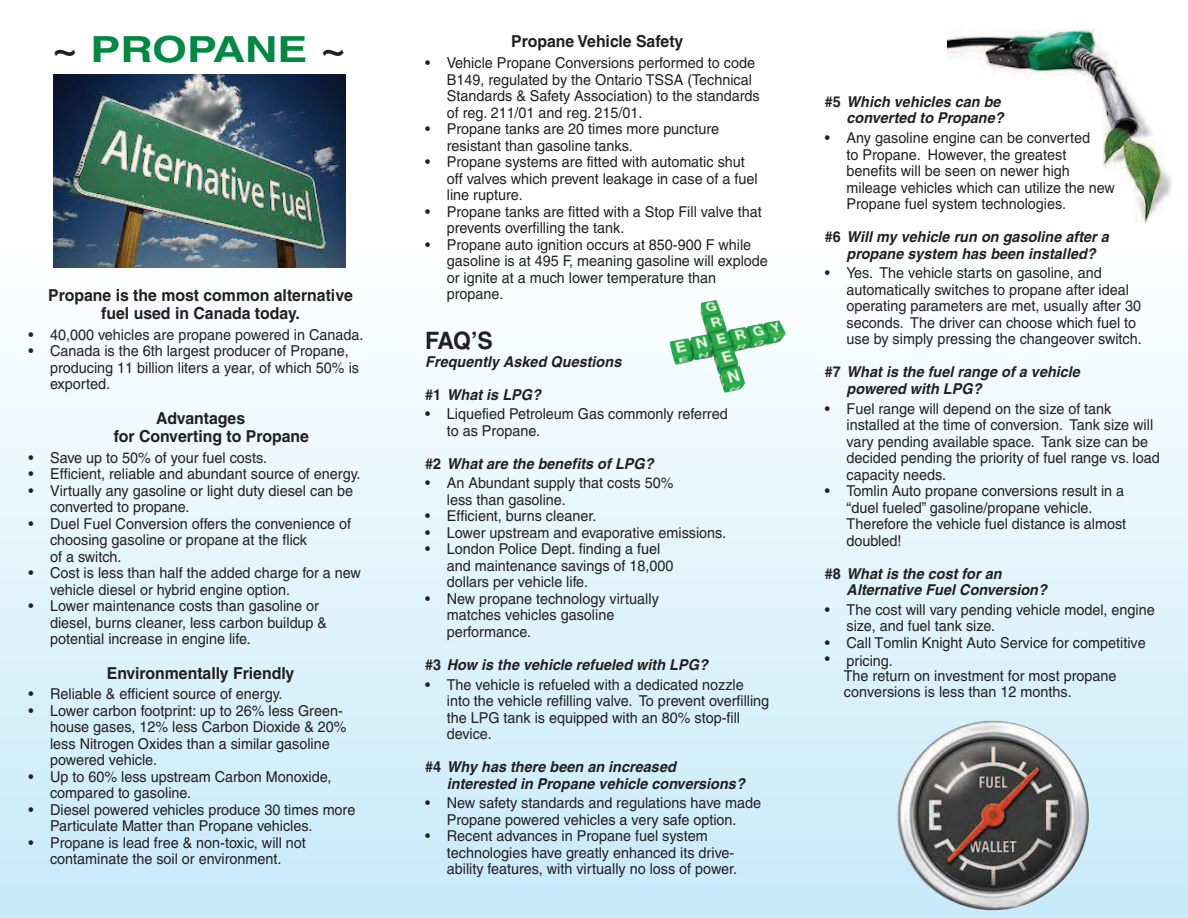
<style>
.page{position:relative;width:1188px;height:918px;background:#fff}
.page>*{position:absolute;margin:0;border:0;box-sizing:border-box;transform-origin:0 0}
.t1{font:700 36px "Helvetica";color:#008942;scale:1.25 1}
.t2{font:700 24px "Helvetica";color:#231f20;scale:.96 1}
.t3{font:700 16.5px/18px "Helvetica";color:#231f20;text-align:center;scale:.96 1}
.t4{font:15px/16.5px "Helvetica";color:#231f20;scale:.96 1}
.t5{font:italic 700 15px/16.5px "Helvetica";letter-spacing:.005em;color:#231f20;scale:.96 1}
.s1{color:#231f20}
.s2{font-style:normal}
.s3{font-family:"Arial"}
</style>
<div class="page">
<div style="left:0;top:250px;width:1188px;height:668px;background:linear-gradient(to bottom,#fefefe,#c6eafa)"></div>
<img style="left:948px;top:28px;width:224px;height:194px">
<img style="left:53px;top:74px;width:292px;height:194px">
<img style="left:896px;top:721px;width:193px;height:189px;border-radius:50%">
<img style="left:670px;top:300px;width:116px;height:93px">
<h1 class="t1" style="left:52px;top:36px;width:237px"><span class="s1">~</span> PROPANE <span class="s1">~</span></h1>
<p class="t3" style="left:48px;top:288px;width:319px">Propane is the most common alternative fuel used in Canada today.</p>
<p class="t4" style="left:28px;top:328px;width:350px">• 40,000 vehicles are propane powered in Canada.</p>
<p class="t4" style="left:50px;top:344px;width:323px;text-indent:-22px">• Canada is the 6th largest producer of Propane, producing 11 billion liters a year, of which 50% is exported.</p>
<p class="t3" style="left:114px;top:411px;width:205px;text-align:left;text-indent:42px">Advantages<br>for Converting to Propane</p>
<p class="t4" style="left:28px;top:450px;width:250px">• Save up to 50% of your fuel costs.</p>
<p class="t4" style="left:28px;top:467px;width:347px">• Efficient, reliable and abundant source of energy.</p>
<p class="t4" style="left:50px;top:483px;width:317px;text-indent:-22px">• Virtually any gasoline or light duty diesel can be converted to propane.</p>
<p class="t4" style="left:50px;top:516px;width:315px;text-indent:-22px">• Duel Fuel Conversion offers the convenience of choosing gasoline or propane at the flick<br>of a switch.</p>
<p class="t4" style="left:50px;top:566px;width:325px;text-indent:-22px">• Cost is less than half the added charge for a new vehicle diesel or hybrid engine option.</p>
<p class="t4" style="left:50px;top:599px;width:290px;text-indent:-22px">• Lower maintenance costs than gasoline or diesel, burns cleaner, less carbon buildup &amp; potential increase in engine life.</p>
<p class="t3" style="left:107px;top:665px;width:197px">Environmentally Friendly</p>
<p class="t4" style="left:28px;top:687px;width:266px">• Reliable &amp; efficient source of energy.</p>
<p class="t4" style="left:50px;top:704px;width:311px;text-indent:-22px">• Lower carbon footprint: up to 26% less Green&shy;house gases, 12% less Carbon Dioxide &amp; 20% less Nitrogen Oxides than a similar gasoline powered vehicle.</p>
<p class="t4" style="left:50px;top:770px;width:295px;text-indent:-22px">• Up to 60% less upstream Carbon Monoxide, compared to gasoline.</p>
<p class="t4" style="left:50px;top:803px;width:320px;text-indent:-22px">• Diesel powered vehicles produce 30 times more<br>Particulate Matter than Propane vehicles.</p>
<p class="t4" style="left:28px;top:836px;width:291px;text-align:center">• Propane is lead free &amp; non-toxic, will not contaminate the soil or environment.</p>
<p class="t3" style="left:511px;top:34px;width:181px">Propane Vehicle Safety</p>
<p class="t4" style="left:447px;top:56px;width:327px;text-indent:-22px">• Vehicle Propane Conversions performed to code B149, regulated by the Ontario TSSA (Technical Standards &amp; Safety Association) to the standards of reg. 211/01 and reg. 215/01.</p>
<p class="t4" style="left:447px;top:122px;width:285px;text-indent:-22px">• Propane tanks are 20 times more puncture resistant than gasoline tanks.</p>
<p class="t4" style="left:447px;top:155px;width:325px;text-indent:-22px">• Propane systems are fitted with automatic shut off valves which prevent leakage in case of a fuel line rupture.</p>
<p class="t4" style="left:447px;top:204px;width:330px;text-indent:-22px">• Propane tanks are fitted with a Stop Fill valve that prevents overfilling the tank.</p>
<p class="t4" style="left:447px;top:237px;width:336px;text-indent:-22px">• Propane auto ignition occurs at 850-900 F while gasoline is at 495 F, meaning gasoline will explode or ignite at a much lower temperature than propane.</p>
<h2 class="t2" style="left:425px;top:331px;width:72px">FAQ’S</h2>
<p class="t5" style="left:425px;top:354px;width:206px">Frequently Asked Questions</p>
<p class="t5" style="left:425px;top:387px;width:122px"><span class="s2">#1</span> What is LPG?</p>
<p class="t4" style="left:447px;top:407px;width:294px;text-indent:-22px">• Liquefied Petroleum Gas commonly referred to as Propane.</p>
<p class="t5" style="left:425px;top:457px;width:239px"><span class="s2">#2</span> What are the benefits of LPG?</p>
<p class="t4" style="left:447px;top:476px;width:238px;text-indent:-22px">• An Abundant supply that costs 50% less than gasoline.</p>
<p class="t4" style="left:425px;top:509px;width:180px">• Efficient, burns cleaner.</p>
<p class="t4" style="left:425px;top:526px;width:315px">• Lower upstream and evaporative emissions.</p>
<p class="t4" style="left:447px;top:542px;width:238px;text-indent:-22px">• London Police Dept. finding a fuel and maintenance savings of 18,000 dollars per vehicle life.</p>
<p class="t4" style="left:447px;top:592px;width:222px;text-indent:-22px">• New propane technology virtually matches vehicles gasoline performance.</p>
<p class="t5" style="left:425px;top:658px;width:296px"><span class="s2">#3</span> How is the vehicle refueled with LPG?</p>
<p class="t4" style="left:447px;top:678px;width:337px;text-indent:-22px">• The vehicle is refueled with a dedicated nozzle into the vehicle refilling valve. To prevent overfilling the LPG tank is equipped with an 80% stop-fill device.</p>
<p class="t5" style="left:447px;top:760px;width:312px;text-indent:-22px"><span class="s2">#4</span> Why has there been an increased interested in Propane vehicle conversions?</p>
<p class="t4" style="left:425px;top:796px;width:351px;text-align:center">• New safety standards and regulations have made<br>Propane powered vehicles a very safe option.</p>
<p class="t4" style="left:447px;top:829px;width:304px;text-indent:-22px">• Recent advances in Propane fuel system technologies have greatly enhanced its drive&shy;ability features, with virtually no loss of power.</p>
<p class="t5" style="left:825px;top:95px;width:188px;text-align:right"><span class="s2">#5</span> Which vehicles can be converted to Propane?</p>
<p class="t4" style="left:847px;top:131px;width:281px;text-indent:-22px">• Any gasoline engine can be converted<br>to Propane. However, the greatest benefits will be seen on newer high mileage vehicles which can utilize the new Propane fuel system technologies.</p>
<p class="t5" style="left:825px;top:230px;width:297px;text-align:center"><span class="s2">#6</span> Will my vehicle run on gasoline after a propane system has been installed?</p>
<p class="t4" style="left:847px;top:266px;width:309px;text-indent:-22px">• Yes. The vehicle starts on gasoline, and automatically switches to propane after ideal operating parameters are met, usually after 30 seconds. The driver can choose which fuel to use by simply pressing the changeover switch.</p>
<p class="t5" style="left:847px;top:365px;width:244px;text-indent:-22px"><span class="s2">#7</span> What is the fuel range of a vehicle powered with LPG?</p>
<p class="t4" style="left:847px;top:402px;width:328px;text-indent:-22px">• Fuel range will depend on the size of tank installed at the time of conversion. Tank size will vary pending available space. Tank size can be decided pending the priority of fuel range vs. load capacity needs.</p>
<p class="t4" style="left:847px;top:484px;width:293px;text-indent:-22px">• Tomlin Auto propane conversions result in a “duel fueled” gasoline/propane vehicle.<br>Therefore the vehicle fuel distance is almost doubled!</p>
<p class="t5" style="left:847px;top:567px;width:210px;text-indent:-22px"><span class="s2">#8</span> What is the cost for an<br>Alternative Fuel Conversion?</p>
<p class="t4" style="left:847px;top:603px;width:323px;text-indent:-22px">• The cost will vary pending vehicle model, engine size, and fuel tank size.</p>
<p class="t4" style="left:825px;top:636px;width:336px">• Call Tomlin <span class="s3">Knight</span> Auto Service for competitive</p>
<p class="t4" style="left:844px;top:655px;width:286px;line-height:14.7px;text-indent:-19px">• pricing.<br>The return on investment for most propane</p>
<p class="t4" style="left:844px;top:685px;width:239px">conversions is less than 12 months.</p>
</div>
